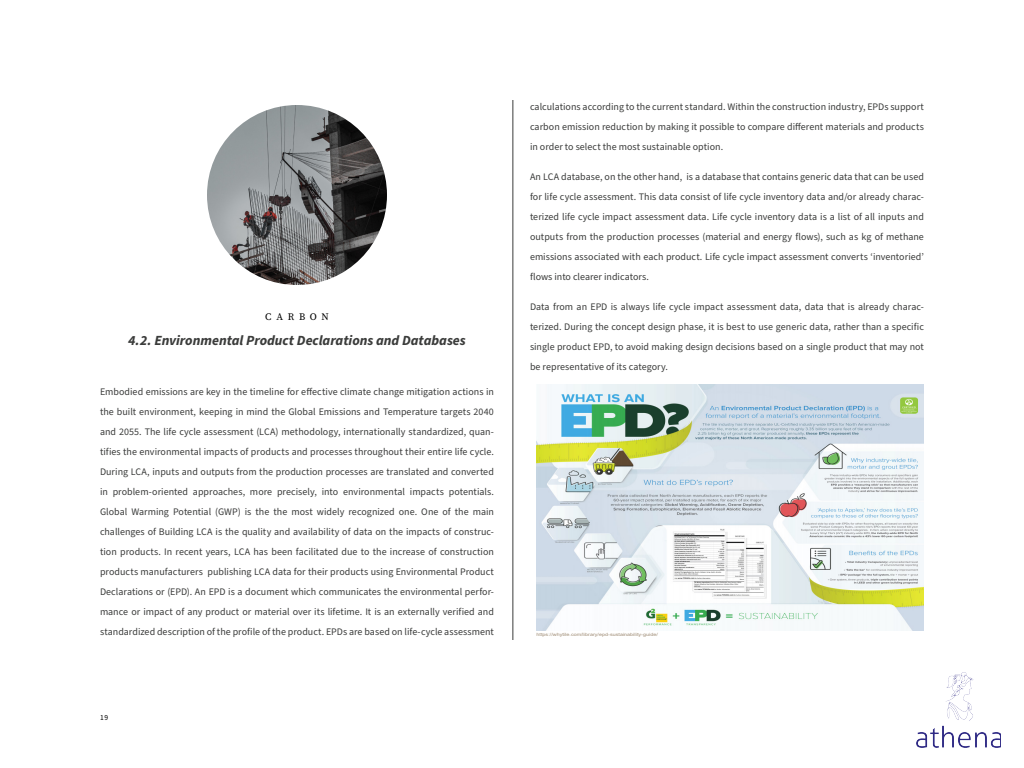
<style>
.page{position:relative;width:1024px;height:768px;background:#fff}
.page>*{position:absolute;margin:0;border:0;box-sizing:border-box;transform-origin:0 0}
.Subhead{font:italic 700 14px "Source Sans Pro";letter-spacing:-.005em;color:#3b3c3b}
.Body_Text___Left_Jus{font:10px/20px "Source Sans Pro";color:#3b3c3b;text-align:justify}
.Header_-_Align_Cente{font:10px "Source Serif Pro";letter-spacing:.475em;color:#000}
.t1{font:7.5px "Source Sans Pro";color:#000}
.t2{font:4.4px "Arial";letter-spacing:.005em;color:#9f8c75;scale:1.23 1}
</style>
<div class="page">
<img style="left:207px;top:105px;width:180px;height:180px;border-radius:90px">
<hr style="left:513px;top:100px;width:1px;height:540px;background:#3b3c3b">
<img style="left:536px;top:384px;width:388px;height:247px">
<img style="left:916px;top:673px;width:85px;height:74px">
<p class="Header_-_Align_Cente" style="left:265px;top:310px;width:65px">CARBON</p>
<p class="Subhead" style="left:128px;top:331px;width:339px">4.2. Environmental Product Declarations and Databases</p>
<p class="Body_Text___Left_Jus" style="left:100px;top:382px;width:396px">Embodied emissions are key in the timeline for effective climate change mitigation actions in the built environment, keeping in mind the Global Emissions and Temperature targets 2040 and 2055. The life cycle assessment (LCA) methodology, internationally standardized, quan&shy;tifies the environmental impacts of products and processes throughout their entire life cycle.<br>During LCA, inputs and outputs from the production processes are translated and converted in problem-oriented approaches, more precisely, into environmental impacts potentials.<br>Global Warming Potential (GWP) is the the most widely recognized one. One of the main challenges of Building LCA is the quality and availability of data on the impacts of construc&shy;tion products. In recent years, LCA has been facilitated due to the increase of construction products manufacturers publishing LCA data for their products using Environmental Product Declarations or (EPD). An EPD is a document which communicates the environmental perfor&shy;mance or impact of any product or material over its lifetime. It is an externally verified and standardized description of the profile of the product. EPDs are based on life-cycle assessment</p>
<p class="t1" style="left:100px;top:712px;width:10px">19</p>
<p class="Body_Text___Left_Jus" style="left:530px;top:97px;width:396px">calculations according to the current standard. Within the construction industry, EPDs support carbon emission reduction by making it possible to compare different materials and products in order to select the most sustainable option.</p>
<p class="Body_Text___Left_Jus" style="left:530px;top:167px;width:396px">An LCA database, on the other hand, is a database that contains generic data that can be used for life cycle assessment. This data consist of life cycle inventory data and/or already charac&shy;terized life cycle impact assessment data. Life cycle inventory data is a list of all inputs and outputs from the production processes (material and energy flows), such as kg of methane emissions associated with each product. Life cycle impact assessment converts ‘inventoried’ flows into clearer indicators.</p>
<p class="Body_Text___Left_Jus" style="left:530px;top:297px;width:396px">Data from an EPD is always life cycle impact assessment data, data that is already charac&shy;terized. During the concept design phase, it is best to use generic data, rather than a specific single product EPD, to avoid making design decisions based on a single product that may not be representative of its category.</p>
<p class="t2" style="left:537px;top:632px;width:100px">https://whytile.com/library/epd-sustainability-guide/</p>
</div>
